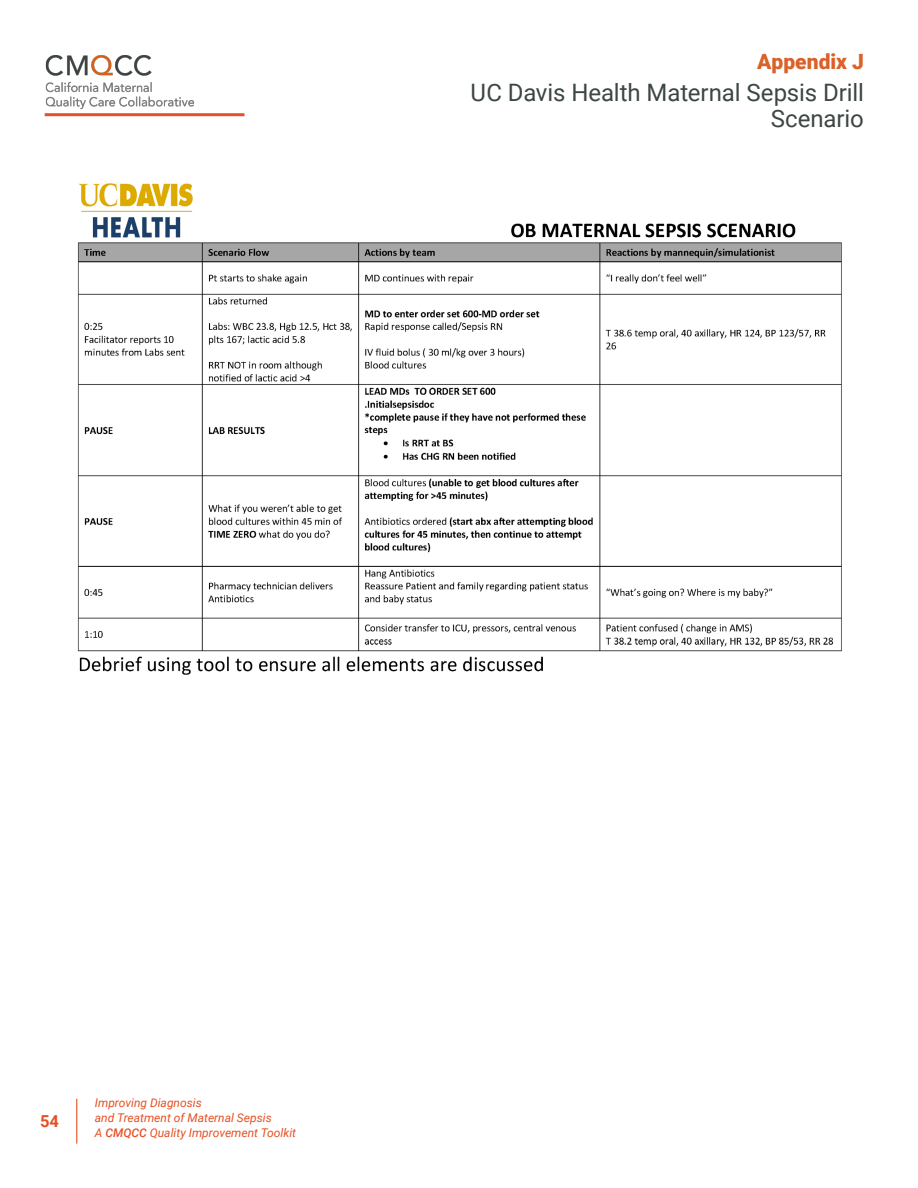
<style>
.page{position:relative;width:918px;height:1188px;background:#fff}
.page>*{position:absolute;margin:0;border:0;box-sizing:border-box;transform-origin:0 0}
.in_this_section-_bod{font:24px/25.5px "Roboto";letter-spacing:-.005em;color:#3d4545;text-align:right}
.in_this_section-_bod-2{font:900 21px "Roboto";color:#da6128}
.t1{font:700 16.5px "Roboto";color:#e45124}
.t2{font:italic 12px/15px "Roboto";color:#e45124}
.s1{font-weight:500;color:#e85024}
</style>
<div class="page">
<img style="left:45px;top:55px;width:149px;height:54px">
<hr style="left:45px;top:113px;width:199px;height:3px;background:#e45124">
<hr style="left:76px;top:1099px;width:1px;height:45px;background:#e45124">
<img style="left:77px;top:183px;width:765px;height:492px">
<p class="in_this_section-_bod-2" style="left:757px;top:47px;width:108px">Appendix J</p>
<p class="in_this_section-_bod" style="left:471px;top:79px;width:395px">UC Davis Health Maternal Sepsis Drill<br>Scenario</p>
<h3 class="t1" style="left:40px;top:1110px;width:20px">54</h3>
<p class="t2" style="left:95px;top:1094px;width:203px">Improving Diagnosis<br>and Treatment of Maternal Sepsis<br>A <span class="s1">CMQCC</span> Quality Improvement Toolkit</p>
</div>
